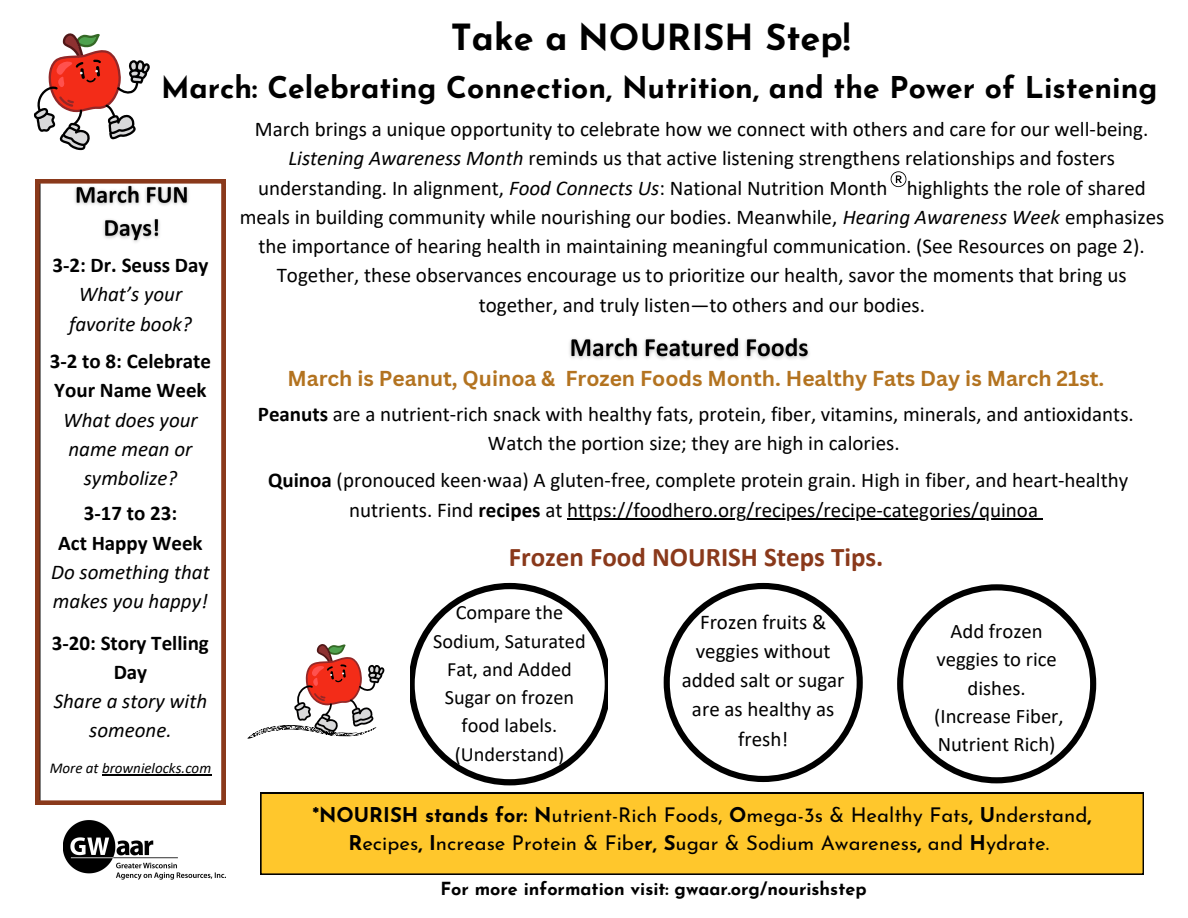
<style>
.page{position:relative;width:1188px;height:918px;background:#fff}
.page>*{position:absolute;margin:0;border:0;box-sizing:border-box;transform-origin:0 0}
.t1{font:700 36px "Josefin Sans";color:#000}
.t2{font:700 30px "Josefin Sans";color:#000}
.t3{font:700 27px "Calibri";color:#8a391b}
.t4{font:21px/29.2px "Calibri";color:#000;text-align:center}
.t5{font:italic 21px/29.2px "Calibri";color:#000;text-align:center}
.t6{font:700 21px "Canva Sans";color:#b37320}
.t7{font:20.7px/28.2px "Calibri";color:#000;text-align:center}
.t8{font:20.4px/28.3px "Josefin Sans";color:#000;text-align:center}
.t9{font:20.25px/28.2px "Calibri";color:#000;text-align:center}
.t10{font:700 18px "Josefin Sans";color:#000}
.t11{font:italic 15px "Calibri";color:#000}
.s1{font-weight:700;font-style:normal}
.s2{font-style:italic}
.s3{font-weight:700}
</style>
<div class="page">
<svg style="left:34px;top:33px;width:116px;height:117px"></svg>
<img style="left:63px;top:820px;width:162px;height:60px">
<svg style="left:35px;top:179px;width:190px;height:626px"></svg>
<svg style="left:664px;top:583px;width:199px;height:199px"></svg>
<svg style="left:411px;top:583px;width:197px;height:202px"></svg>
<svg style="left:897px;top:585px;width:199px;height:198px"></svg>
<svg style="left:247px;top:644px;width:137px;height:95px"></svg>
<hr style="left:567px;top:518px;width:472px;height:2px;background:#000">
<div style="left:261px;top:793px;width:883px;height:82px;background:#ffc72c"></div>
<svg style="left:891px;top:171px;width:15px;height:16px"></svg>
<img style="left:69px;top:179px;width:125px;height:69px">
<hr style="left:102px;top:775px;width:109px;height:1px;background:#000">
<img style="left:569px;top:337px;width:240px;height:22px">
<h6 class="t1" style="left:451px;top:23px;width:401px">Take a NOURISH Step!</h6>
<p class="t2" style="left:161px;top:75px;width:998px">March: Celebrating Connection, Nutrition, and the Power of Listening</p>
<h5 class="t5" style="left:52px;top:252px;width:157px"><span class="s1">3-2: Dr. Seuss Day<br></span>What’s your favorite book?</h5>
<h6 class="t5" style="left:50px;top:348px;width:163px"><span class="s1">3-2 to 8: Celebrate<br>Your Name Week<br></span>What does your name mean or symbolize?</h6>
<h6 class="t5" style="left:51px;top:500px;width:160px"><span class="s1">3-17 to 23:<br>Act Happy Week<br></span>Do something that makes you happy!</h6>
<h3 class="t5" style="left:52px;top:630px;width:159px"><span class="s1">3-20: Story Telling<br>Day<br></span>Share a story with someone.</h3>
<p class="t11" style="left:50px;top:762px;width:163px">More at brownielocks.com</p>
<h6 class="t4" style="left:240px;top:116px;width:926px">March brings a unique opportunity to celebrate how we connect with others and care for our well-being.<br><span class="s2">Listening Awareness Month</span> reminds us that active listening strengthens relationships and fosters understanding. In alignment, <span class="s2">Food Connects Us</span>: National Nutrition Month highlights the role of shared meals in building community while nourishing our bodies. Meanwhile, <span class="s2">Hearing Awareness Week</span> emphasizes the importance of hearing health in maintaining meaningful communication. (See Resources on page 2).<br>Together, these observances encourage us to prioritize our health, savor the moments that bring us together, and truly listen—to others and our bodies.</h6>
<h6 class="t6" style="left:288px;top:363px;width:818px">March is Peanut, Quinoa &amp; Frozen Foods Month. Healthy Fats Day is March 21st.</h6>
<p class="t4" style="left:258px;top:401px;width:878px"><span class="s3">Peanuts</span> are a nutrient-rich snack with healthy fats, protein, fiber, vitamins, minerals, and antioxidants.<br>Watch the portion size; they are high in calories.</p>
<p class="t4" style="left:268px;top:468px;width:862px"><span class="s3">Quinoa</span> (pronouced keen·waa) A gluten-free, complete protein grain. High in fiber, and heart-healthy nutrients. Find <span class="s3">recipes</span> at https://foodhero.org/recipes/recipe-categories/quinoa</p>
<h6 class="t3" style="left:509px;top:546px;width:376px">Frozen Food NOURISH Steps Tips.</h6>
<h1 class="t9" style="left:433px;top:600px;width:154px">Compare the<br>Sodium, Saturated<br>Fat, and Added<br>Sugar on frozen food labels. (Understand)</h1>
<p class="t4" style="left:682px;top:609px;width:164px">Frozen fruits &amp; veggies without added salt or sugar are as healthy as fresh!</p>
<h2 class="t7" style="left:934px;top:619px;width:131px">Add frozen veggies to rice dishes. (Increase Fiber,<br>Nutrient Rich)</h2>
<h6 class="t8" style="left:312px;top:802px;width:781px"><span class="s3">*NOURISH stands for: N</span>utrient-Rich Foods, <span class="s3">O</span>mega-3s &amp; Healthy Fats<span class="s3">, U</span>nderstand<span class="s3">,<br>R</span>ecipes<span class="s3">, I</span>ncrease Protein &amp; Fibe<span class="s3">r, S</span>ugar &amp; Sodium Awareness<span class="s3">,</span> and <span class="s3">H</span>ydrate.</h6>
<p class="t10" style="left:440px;top:881px;width:428px">For more information visit: gwaar.org/nourishstep</p>
</div>
